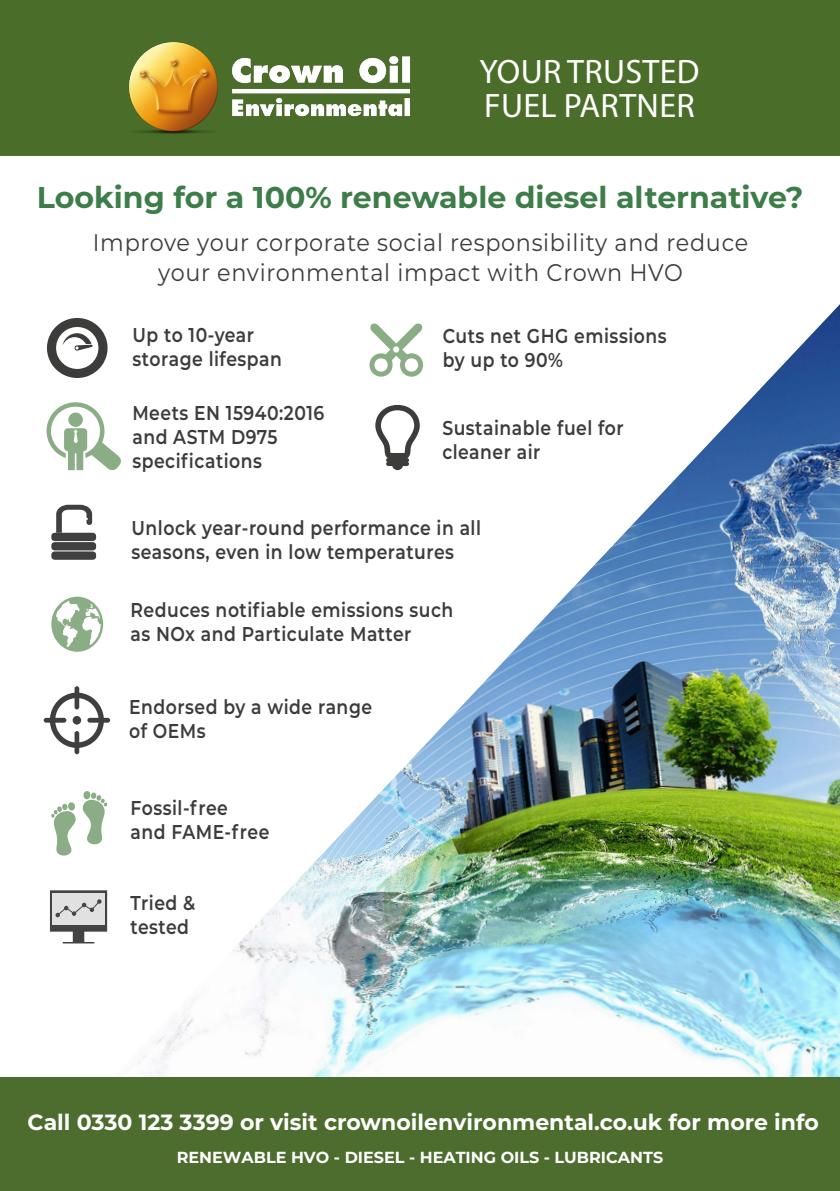
<style>
.page{position:relative;width:840px;height:1191px;background:#fff}
.page>*{position:absolute;margin:0;border:0;box-sizing:border-box;transform-origin:0 0}
.t1{font:34px/34px "Myriad Pro";letter-spacing:.01em;color:#fff}
.t2{font:700 30px "Montserrat";color:#3c7d48}
.t3{font:24px/30px "Montserrat";letter-spacing:.03em;color:#3c3c3b;text-align:center;scale:.93 1}
.t4{font:700 22px "Montserrat";color:#fff}
.t5{font:600 20px/24px "Montserrat";letter-spacing:.03em;color:#3c3c3b;scale:.86 1}
.t6{font:700 16px "Montserrat";color:#fff}
</style>
<div class="page">
<div style="left:0;top:0;width:839px;height:156px;background:#4a6d29"></div>
<svg style="left:47px;top:318px;width:47px;height:60px"></svg>
<svg style="left:46px;top:402px;width:48px;height:69px"></svg>
<img style="left:94px;top:305px;width:745px;height:772px">
<div style="left:0;top:1077px;width:839px;height:114px;background:#4c6d2e"></div>
<svg style="left:44px;top:686px;width:66px;height:68px"></svg>
<div style="left:73px;top:716px;width:8px;height:8px;background:#3e3f3e;border-radius:50%"></div>
<svg style="left:51px;top:596px;width:52px;height:55px"></svg>
<div style="left:51px;top:551px;width:45px;height:9px;background:#414040;border-radius:3px"></div>
<svg style="left:51px;top:505px;width:45px;height:45px"></svg>
<svg style="left:83px;top:791px;width:24px;height:54px"></svg>
<svg style="left:51px;top:802px;width:25px;height:53px"></svg>
<svg style="left:50px;top:890px;width:57px;height:53px"></svg>
<img style="left:89px;top:26px;width:359px;height:123px">
<h1 class="t1" style="left:479px;top:54px;width:221px">YOUR TRUSTED<br>FUEL PARTNER</h1>
<h2 class="t2" style="left:37px;top:176px;width:767px">Looking for a 100% renewable diesel alternative?</h2>
<p class="t3" style="left:93px;top:227px;width:705px">Improve your corporate social responsibility and reduce your environmental impact with Crown HVO</p>
<p class="t5" style="left:132px;top:321px;width:175px">Up to 10-year storage lifespan</p>
<p class="t5" style="left:132px;top:400px;width:224px">Meets EN 15940:2016 and ASTM D975 specifications</p>
<p class="t5" style="left:442px;top:323px;width:262px">Cuts net GHG emissions by up to 90%</p>
<p class="t5" style="left:442px;top:415px;width:212px">Sustainable fuel for cleaner air</p>
<p class="t5" style="left:131px;top:515px;width:408px">Unlock year-round performance in all seasons, even in low temperatures</p>
<p class="t5" style="left:130px;top:597px;width:377px">Reduces notifiable emissions such as NOx and Particulate Matter</p>
<p class="t5" style="left:129px;top:694px;width:284px">Endorsed by a wide range of OEMs</p>
<p class="t5" style="left:130px;top:795px;width:163px">Fossil-free<br>and FAME-free</p>
<p class="t5" style="left:130px;top:890px;width:77px">Tried &amp; tested</p>
<p class="t4" style="left:28px;top:1106px;width:792px">Call 0330 123 3399 or visit crownoilenvironmental.co.uk for more info</p>
<p class="t6" style="left:176px;top:1145px;width:488px">RENEWABLE HVO - DIESEL - HEATING OILS - LUBRICANTS</p>
</div>
